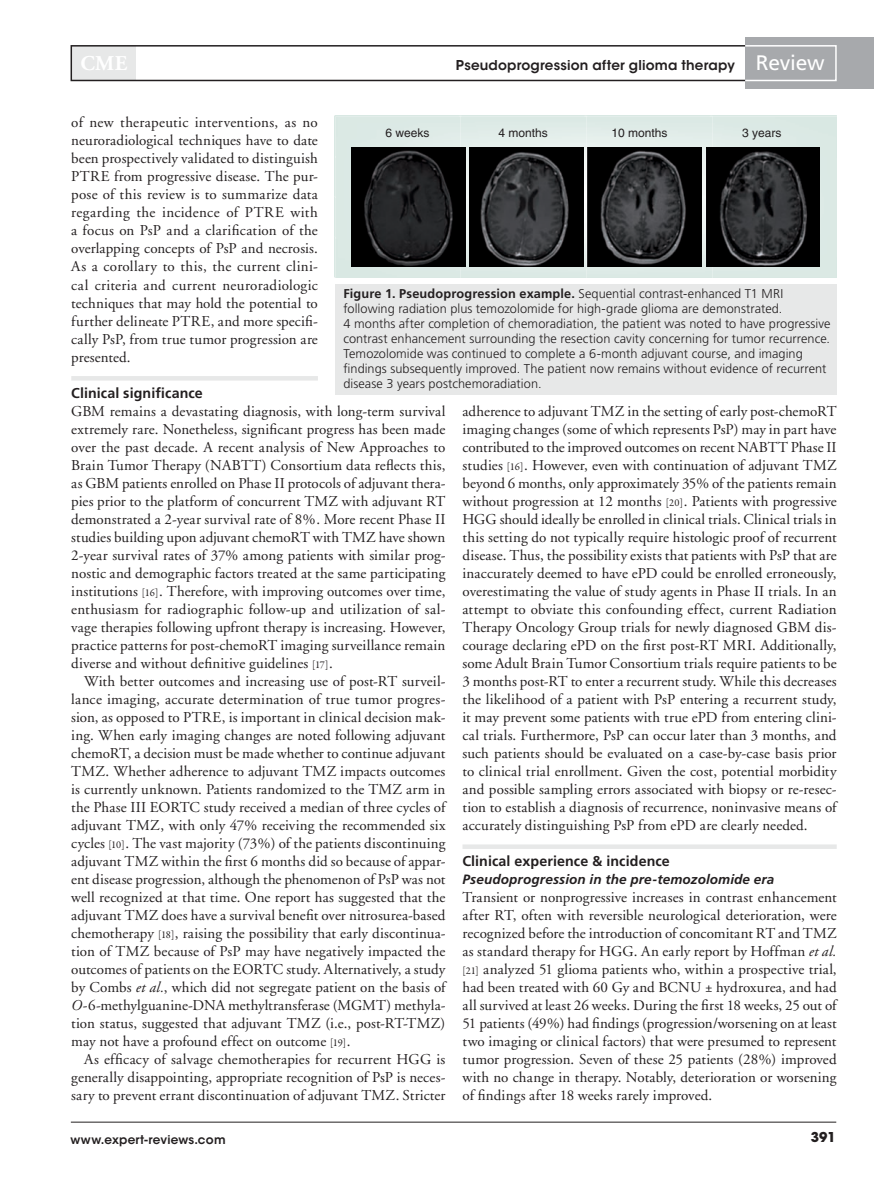
<style>
.page{position:relative;width:874px;height:1181px;background:#fff}
.page>*{position:absolute;margin:0;border:0;box-sizing:border-box;transform-origin:0 0}
.t1{font:21px "Frutiger";letter-spacing:-.01em;color:#fff}
.t2{font:700 21px "Adobe Garamond";color:#fff}
.t3{font:15px/18px "Adobe Garamond";letter-spacing:.005em;color:#231f20;text-align:justify}
.t4{font:700 14.25px "Frutiger 65";letter-spacing:.005em;color:#231f20}
.t5{font:italic 700 13.5px "Frutiger 66";letter-spacing:.01em;color:#231f20}
.t6{font:600 13.5px "ITC Avant Garde Std";letter-spacing:.015em;color:#231f20}
.t7{font:700 13.5px "ITC Avant Garde Std";color:#231f20}
.t8{font:300 12.75px/15px "Frutiger";letter-spacing:.005em;color:#231f20}
.t9{font:700 12.75px "Frutiger 65";letter-spacing:.01em;color:#231f20}
.t10{font:12px "Helvetica LT Std";color:#231f20}
.t11{font:600 12px "ITC Avant Garde Std";letter-spacing:.015em;color:#231f20}
.s1{font-family:"Garamond Premr Pro";font-size:10.5px}
.s2{font-style:italic}
.s3{font-family:"Frutiger";font-weight:300}
</style>
<div class="page">
<div style="left:72px;top:46px;width:64px;height:34px;background:#e7e8e8"></div>
<div style="left:71px;top:45px;width:766px;height:36px;border:2px solid #231f20"></div>
<div style="left:745px;top:37px;width:129px;height:52px;background:#a7a9ac"></div>
<div style="left:745px;top:45px;width:92px;height:36px;background:#a7a9ac;border:2px solid #fff"></div>
<hr style="left:71px;top:1121px;width:765px;height:1px;background:#231f20">
<hr style="left:71px;top:376px;width:247px;height:4px;background:#e7e8e8">
<hr style="left:462px;top:844px;width:375px;height:4px;background:#e7e8e8">
<div style="left:335px;top:284px;width:502px;height:110px;background:#e7e8e8"></div>
<img style="left:335px;top:198px;width:502px;height:79px">
<img style="left:335px;top:116px;width:502px;height:82px">
<img style="left:352px;top:147px;width:113px;height:120px">
<img style="left:470px;top:147px;width:113px;height:120px">
<img style="left:588px;top:147px;width:114px;height:120px">
<img style="left:706px;top:147px;width:114px;height:120px">
<h1 class="t2" style="left:80px;top:52px;width:48px">CME</h1>
<p class="t6" style="left:456px;top:56px;width:280px">Pseudoprogression after glioma therapy</p>
<h1 class="t1" style="left:756px;top:50px;width:70px">Review</h1>
<p class="t3" style="left:71px;top:114px;width:248px">of new therapeutic interventions, as no neuroradiological techniques have to date been prospectively validated to distinguish PTRE from progressive disease. The pur&shy;pose of this review is to summarize data regarding the incidence of PTRE with a focus on PsP and a clarification of the overlapping concepts of PsP and necrosis.<br>As a corollary to this, the current clini&shy;cal criteria and current neuroradiologic techniques that may hold the potential to further delineate PTRE, and more specifi&shy;cally PsP, from true tumor progression are presented.</p>
<p class="t4" style="left:71px;top:384px;width:133px">Clinical significance</p>
<p class="t3" style="left:71px;top:402px;width:376px">GBM remains a devastating diagnosis, with long-term survival extremely rare. Nonetheless, significant progress has been made over the past decade. A recent analysis of New Approaches to Brain Tumor Therapy (NABTT) Consortium data reflects this, as GBM patients enrolled on Phase II protocols of adjuvant thera&shy;pies prior to the platform of concurrent TMZ with adjuvant RT demonstrated a 2-year survival rate of 8%. More recent Phase II studies building upon adjuvant chemoRT with TMZ have shown 2-year survival rates of 37% among patients with similar prog&shy;nostic and demographic factors treated at the same participating institutions <span class="s1">[16]</span>. Therefore, with improving outcomes over time, enthusiasm for radiographic follow-up and utilization of sal&shy;vage therapies following upfront therapy is increasing. However, practice patterns for post-chemoRT imaging surveillance remain diverse and without definitive guidelines <span class="s1">[17]</span>.</p>
<p class="t3" style="left:71px;top:672px;width:376px;text-indent:13px">With better outcomes and increasing use of post-RT surveil&shy;lance imaging, accurate determination of true tumor progres&shy;sion, as opposed to PTRE, is important in clinical decision mak&shy;ing. When early imaging changes are noted following adjuvant chemoRT, a decision must be made whether to continue adjuvant TMZ. Whether adherence to adjuvant TMZ impacts outcomes is currently unknown. Patients randomized to the TMZ arm in the Phase III EORTC study received a median of three cycles of adjuvant TMZ, with only 47% receiving the recommended six cycles <span class="s1">[10]</span>. The vast majority (73%) of the patients discontinuing adjuvant TMZ within the first 6 months did so because of appar&shy;ent disease progression, although the phenomenon of PsP was not well recognized at that time. One report has suggested that the adjuvant TMZ does have a survival benefit over nitrosurea-based chemotherapy <span class="s1">[18]</span>, raising the possibility that early discontinua&shy;tion of TMZ because of PsP may have negatively impacted the outcomes of patients on the EORTC study. Alternatively, a study by Combs <span class="s2">et al.</span>, which did not segregate patient on the basis of <span class="s2">O</span>-6-methylguanine-DNA methyltransferase (MGMT) methyla&shy;tion status, suggested that adjuvant TMZ (i.e., post-RT-TMZ) may not have a profound effect on outcome <span class="s1">[19]</span>.</p>
<p class="t3" style="left:71px;top:1050px;width:376px;text-indent:13px">As efficacy of salvage chemotherapies for recurrent HGG is generally disappointing, appropriate recognition of PsP is neces&shy;sary to prevent errant discontinuation of adjuvant TMZ. Stricter</p>
<p class="t10" style="left:386px;top:126px;width:46px">6 weeks</p>
<p class="t10" style="left:499px;top:126px;width:51px">4 months</p>
<p class="t10" style="left:611px;top:126px;width:58px">10 months</p>
<p class="t10" style="left:742px;top:126px;width:41px">3 years</p>
<p class="t9" style="left:343px;top:286px;width:441px">Figure 1. Pseudoprogression example. <span class="s3">Sequential contrast-enhanced T1 MRI</span></p>
<p class="t8" style="left:343px;top:301px;width:489px">following radiation plus temozolomide for high-grade glioma are demonstrated.<br>4 months after completion of chemoradiation, the patient was noted to have progressive contrast enhancement surrounding the resection cavity concerning for tumor recurrence.<br>Temozolomide was continued to complete a 6-month adjuvant course, and imaging findings subsequently improved. The patient now remains without evidence of recurrent disease 3 years postchemoradiation.</p>
<p class="t3" style="left:462px;top:402px;width:376px">adherence to adjuvant TMZ in the setting of early post-chemoRT imaging changes (some of which represents PsP) may in part have contributed to the improved outcomes on recent NABTT Phase II studies <span class="s1">[16]</span>. However, even with continuation of adjuvant TMZ beyond 6 months, only approximately 35% of the patients remain without progression at 12 months <span class="s1">[20]</span>. Patients with progressive HGG should ideally be enrolled in clinical trials. Clinical trials in this setting do not typically require histologic proof of recurrent disease. Thus, the possibility exists that patients with PsP that are inaccurately deemed to have ePD could be enrolled erroneously, overestimating the value of study agents in Phase II trials. In an attempt to obviate this confounding effect, current Radiation Therapy Oncology Group trials for newly diagnosed GBM dis&shy;courage declaring ePD on the first post-RT MRI. Additionally, some Adult Brain Tumor Consortium trials require patients to be 3 months post-RT to enter a recurrent study. While this decreases the likelihood of a patient with PsP entering a recurrent study, it may prevent some patients with true ePD from entering clini&shy;cal trials. Furthermore, PsP can occur later than 3 months, and such patients should be evaluated on a case-by-case basis prior to clinical trial enrollment. Given the cost, potential morbidity and possible sampling errors associated with biopsy or re-resec&shy;tion to establish a diagnosis of recurrence, noninvasive means of accurately distinguishing PsP from ePD are clearly needed.</p>
<p class="t4" style="left:462px;top:852px;width:209px">Clinical experience &amp; incidence</p>
<p class="t5" style="left:462px;top:871px;width:313px">Pseudoprogression in the pre-temozolomide era</p>
<p class="t3" style="left:462px;top:888px;width:376px">Transient or nonprogressive increases in contrast enhancement after RT, often with reversible neurological deterioration, were recognized before the introduction of concomitant RT and TMZ as standard therapy for HGG. An early report by Hoffman <span class="s2">et al. </span><span class="s1">[21]</span> analyzed 51 glioma patients who, within a prospective trial, had been treated with 60 Gy and BCNU ± hydroxurea, and had all survived at least 26 weeks. During the first 18 weeks, 25 out of 51 patients (49%) had findings (progression/worsening on at least two imaging or clinical factors) that were presumed to represent tumor progression. Seven of these 25 patients (28%) improved with no change in therapy. Notably, deterioration or worsening of findings after 18 weeks rarely improved.</p>
<p class="t11" style="left:70px;top:1131px;width:157px">www.expert-reviews.com</p>
<p class="t7" style="left:811px;top:1127px;width:27px">391</p>
</div>
